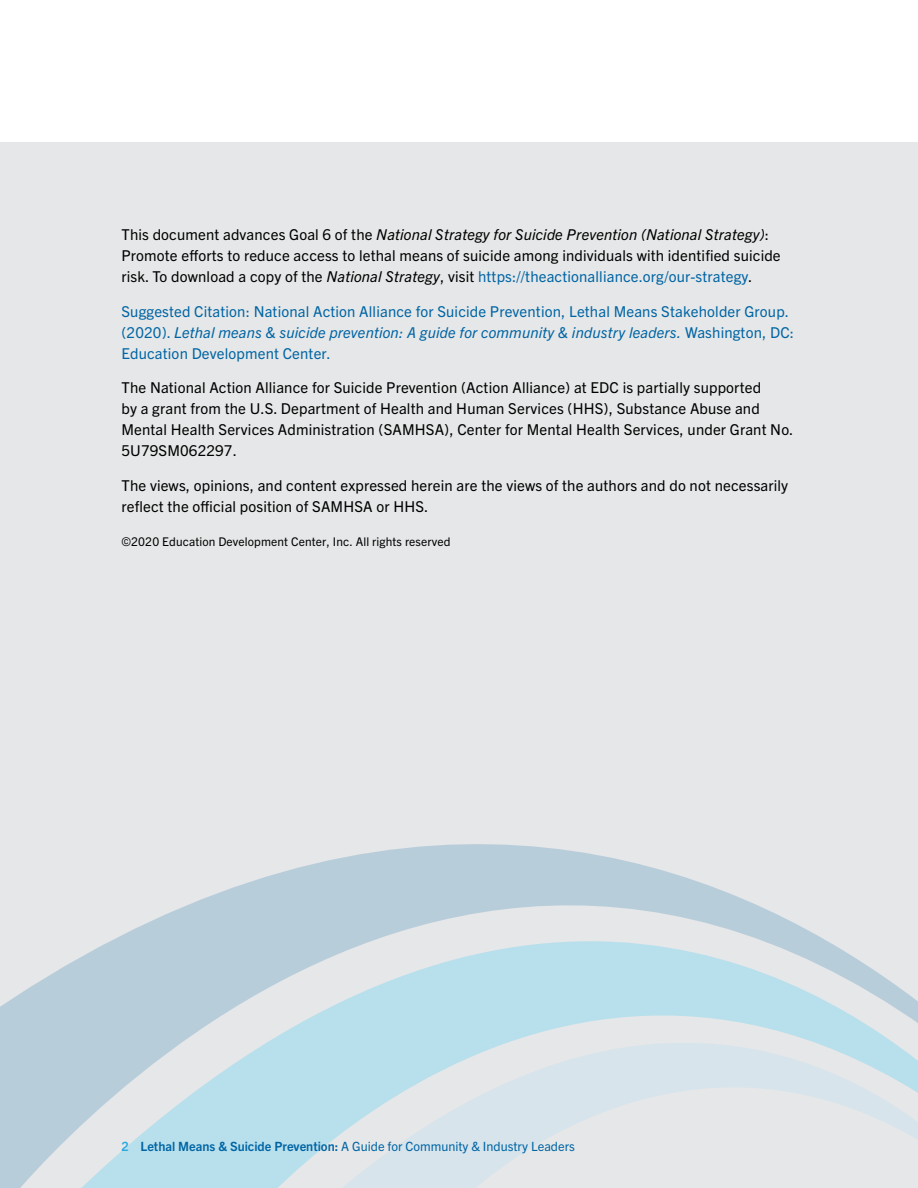
<style>
.page{position:relative;width:918px;height:1188px;background:#fff}
.page>*{position:absolute;margin:0;border:0;box-sizing:border-box;transform-origin:0 0}
.Body_text{font:15px/21px "Trade Gothic Next LT Pro";letter-spacing:.01em;color:#000}
.Body_text_blue{font:15px/21px "Trade Gothic Next LT Pro";letter-spacing:.01em;color:#0065a4}
.t1{font:12.75px "Trade Gothic Next LT Pro";color:#0065a4}
.Body_text_8_point{font:12px "Trade Gothic Next LT Pro";letter-spacing:.01em;color:#000}
.s1{font-style:italic}
.s2{color:#0065a4}
.s3{font-weight:700;color:#28aae1}
.s4{font-weight:700}
</style>
<div class="page">
<div style="left:0;top:142px;width:918px;height:1046px;background:#e6e7e8"></div>
<svg style="left:0;top:844px;width:827px;height:344px;fill:#bacedb"></svg>
<svg style="left:56px;top:941px;width:862px;height:247px;fill:#b8dfe8"></svg>
<svg style="left:321px;top:1043px;width:597px;height:145px"></svg>
<p class="Body_text" style="left:122px;top:223px;width:661px">This document advances Goal 6 of the <span class="s1">National Strategy for Suicide Prevention (National Strategy)</span>:<br>Promote efforts to reduce access to lethal means of suicide among individuals with identified suicide risk. To download a copy of the <span class="s1">National Strategy</span>, visit <span class="s2">https://theactionalliance.org/our-strategy</span>.</p>
<p class="Body_text_blue" style="left:122px;top:300px;width:674px">Suggested Citation: National Action Alliance for Suicide Prevention, Lethal Means Stakeholder Group. (2020). <span class="s1">Lethal means &amp; suicide prevention: A guide for community &amp; industry leaders.</span> Washington, DC:<br>Education Development Center.</p>
<p class="Body_text" style="left:122px;top:376px;width:673px">The National Action Alliance for Suicide Prevention (Action Alliance) at EDC is partially supported<br>by a grant from the U.S. Department of Health and Human Services (HHS), Substance Abuse and Mental Health Services Administration (SAMHSA), Center for Mental Health Services, under Grant No.<br>5U79SM062297.</p>
<p class="Body_text" style="left:122px;top:474px;width:668px">The views, opinions, and content expressed herein are the views of the authors and do not necessarily reflect the official position of SAMHSA or HHS.</p>
<p class="Body_text_8_point" style="left:122px;top:534px;width:330px">©2020 Education Development Center, Inc. All rights reserved</p>
<p class="t1" style="left:122px;top:1137px;width:455px"><span class="s3">2</span> <span class="s4">Lethal Means &amp; Suicide Prevention:</span> A Guide for Community &amp; Industry Leaders</p>
</div>
